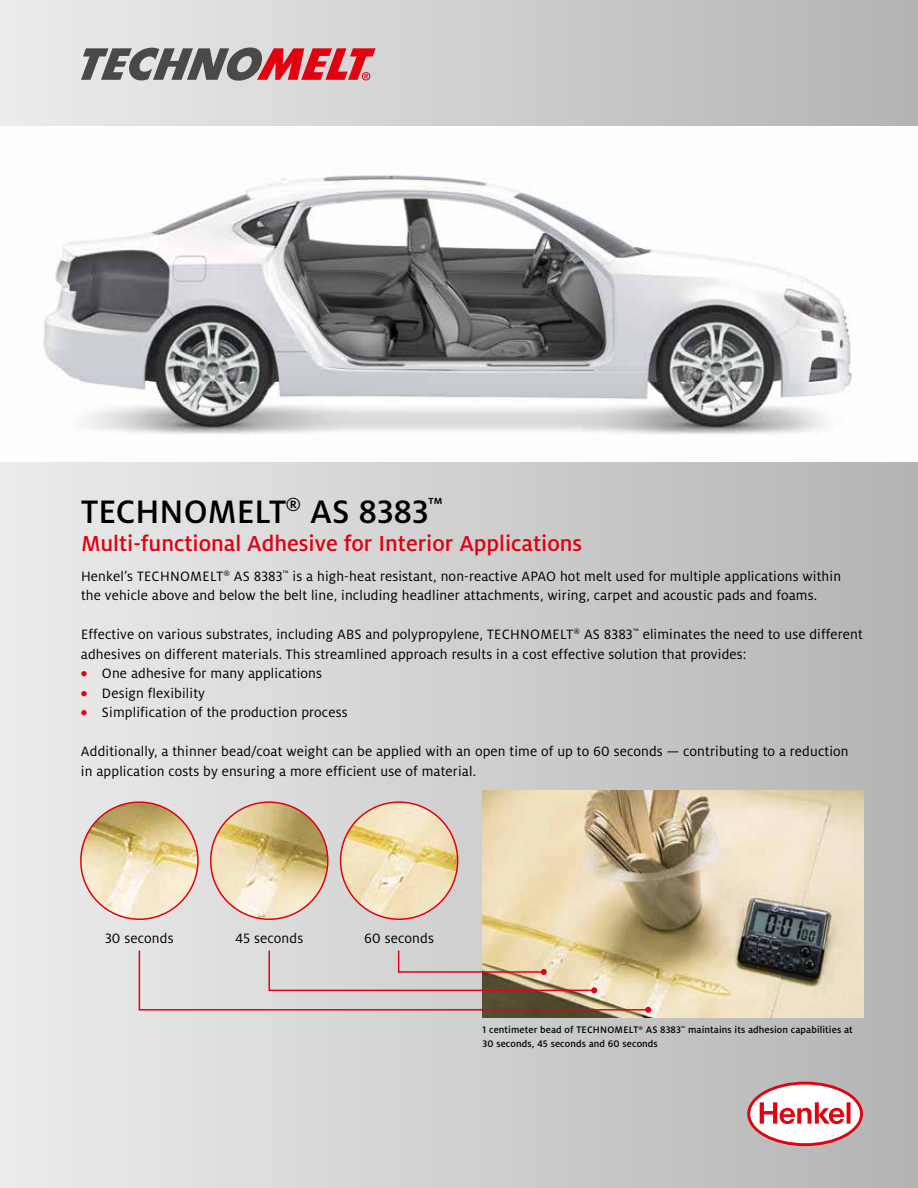
<style>
.page{position:relative;width:918px;height:1188px;background:#fff}
.page>*{position:absolute;margin:0;border:0;box-sizing:border-box;transform-origin:0 0}
.t1{font:500 36px "Henkel Milo";color:#000}
.t2{font:500 24px "Henkel Milo";color:#e3000f}
.t3{font:15px/19.5px "Henkel Milo";letter-spacing:.01em;color:#000}
.t4{font:500 10.5px/13.5px "Henkel Milo";letter-spacing:.01em;color:#000}
.s1{font-weight:700;color:#e3000f}
</style>
<div class="page">
<div style="left:0;top:0;width:918px;height:1188px;background:linear-gradient(to right,#ececec,#b3b4b4)"></div>
<svg style="left:747px;top:1082px;width:116px;height:64px"></svg>
<img style="left:0;top:127px;width:918px;height:334px">
<img style="left:483px;top:791px;width:381px;height:226px">
<img style="left:341px;top:802px;width:117px;height:117px;border-radius:59px">
<div style="left:340px;top:801px;width:118px;height:119px;border:2px solid #e3000f;border-radius:50%"></div>
<img style="left:211px;top:802px;width:117px;height:117px;border-radius:59px">
<div style="left:210px;top:801px;width:119px;height:119px;border:2px solid #e3000f;border-radius:50%"></div>
<img style="left:81px;top:802px;width:117px;height:117px;border-radius:59px">
<div style="left:80px;top:801px;width:119px;height:119px;border:2px solid #e3000f;border-radius:50%"></div>
<svg style="left:138px;top:949px;width:513px;height:64px;background:#d0c0b6"></svg>
<svg style="left:81px;top:48px;width:295px;height:33px;background:#a87477"></svg>
<h1 class="t1" style="left:81px;top:492px;width:363px">TECHNOMELT<sup>®</sup> AS 8383<sup>™</sup></h1>
<h2 class="t2" style="left:81px;top:530px;width:503px">Multi-functional Adhesive for Interior Applications</h2>
<p class="t3" style="left:81px;top:566px;width:762px">Henkel’s TECHNOMELT<sup>®</sup> AS 8383<sup>™</sup> is a high-heat resistant, non-reactive APAO hot melt used for multiple applications within the vehicle above and below the belt line, including headliner attachments, wiring, carpet and acoustic pads and foams.</p>
<p class="t3" style="left:81px;top:625px;width:783px">Effective on various substrates, including ABS and polypropylene, TECHNOMELT<sup>®</sup> AS 8383<sup>™</sup> eliminates the need to use different adhesives on different materials. This streamlined approach results in a cost effective solution that provides:</p>
<p class="t3" style="left:81px;top:664px;width:243px"><span class="s1">•</span> One adhesive for many applications</p>
<p class="t3" style="left:81px;top:683px;width:126px"><span class="s1">•</span> Design flexibility</p>
<p class="t3" style="left:81px;top:703px;width:268px"><span class="s1">•</span> Simplification of the production process</p>
<p class="t3" style="left:81px;top:742px;width:769px">Additionally, a thinner bead/coat weight can be applied with an open time of up to 60 seconds — contributing to a reduction in application costs by ensuring a more efficient use of material.</p>
<p class="t3" style="left:105px;top:928px;width:70px">30 seconds</p>
<p class="t3" style="left:235px;top:928px;width:70px">45 seconds</p>
<p class="t3" style="left:364px;top:928px;width:71px">60 seconds</p>
<p class="t4" style="left:483px;top:1023px;width:372px">1 centimeter bead of TECHNOMELT<sup>®</sup> AS 8383<sup>™</sup> maintains its adhesion capabilities at<br>30 seconds, 45 seconds and 60 seconds</p>
</div>
